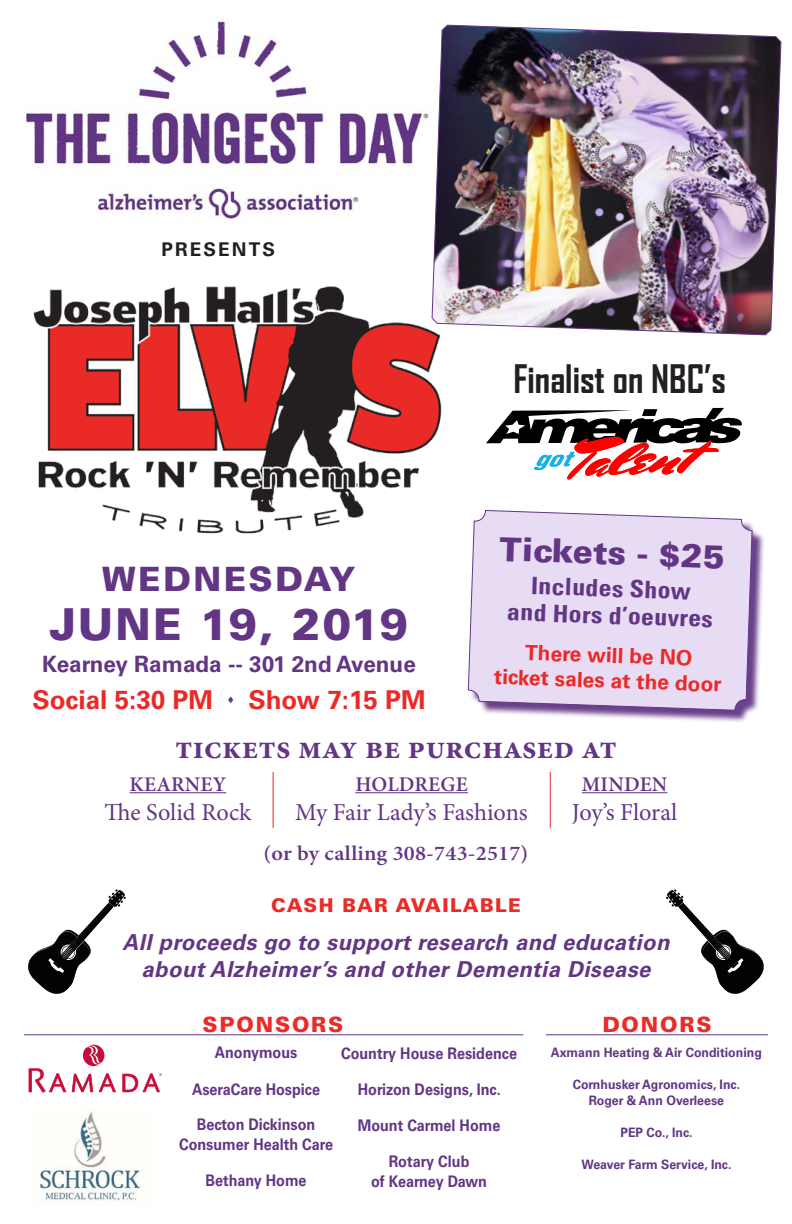
<style>
.page{position:relative;width:792px;height:1224px;background:#fff}
.page>*{position:absolute;margin:0;border:0;box-sizing:border-box;transform-origin:0 0}
.t1{font:900 44px "Univers LT Std";letter-spacing:.05em;color:#623685}
.t2{font:700 37.6px "Agency FB";color:#231f20}
.t3{font:900 33.6px "Univers LT Std";letter-spacing:.07em;color:#623685}
.t4{font:900 33px "Univers LT Std";color:#623685}
.t5{font:700 32px "Minion Pro";letter-spacing:.01em;color:#623685}
.t6{font:700 26px "Univers LT Std";color:#ea2a27}
.t7{font:24.3px "Minion Pro";color:#623685}
.t8{font:700 condensed 24px/27px "Univers LT Std";color:#623685;text-align:center;scale:1.08 1}
.t9{font:700 22.5px "Univers LT Std";color:#623685}
.t10{font:italic 700 22px/26.4px "Univers LT Std";letter-spacing:.02em;color:#623685;text-align:center}
.t11{font:700 21px/25.2px "Univers LT Std";color:#ea2a27;text-align:center}
.t12{font:600 21px "Minion Pro";letter-spacing:.01em;color:#623685;scale:1.06 1}
.t13{font:900 21px "Univers LT Std";letter-spacing:.085em;color:#eb2b28}
.t14{font:600 20.8px "Minion Pro";letter-spacing:.01em;color:#623685}
.t15{font:900 19px "Univers LT Std";letter-spacing:.07em;color:#eb2b28}
.t16{font:700 18.9px "Univers LT Std";letter-spacing:.115em;color:#231f20}
.t17{font:700 16px/35px "Univers LT Std";color:#623685;scale:.9 1}
.t18{font:700 13px/16px "Univers LT Std";color:#623685;text-align:center;scale:.95 1}
</style>
<div class="page">
<img style="left:26px;top:19px;width:404px;height:201px">
<img style="left:33px;top:286px;width:409px;height:248px">
<hr style="left:130px;top:792px;width:96px;height:1px;background:#623685">
<hr style="left:355px;top:792px;width:113px;height:1px;background:#623685">
<hr style="left:582px;top:792px;width:85px;height:1px;background:#623685">
<hr style="left:273px;top:772px;width:1px;height:56px;background:#ea2a27">
<hr style="left:550px;top:772px;width:1px;height:56px;background:#ea2a27">
<svg style="left:28px;top:889px;width:98px;height:105px"></svg>
<svg style="left:666px;top:889px;width:98px;height:105px"></svg>
<img style="left:39px;top:1111px;width:105px;height:91px">
<svg style="left:72px;top:1073px;width:44px;height:19px"></svg>
<svg style="left:29px;top:1068px;width:37px;height:25px"></svg>
<svg style="left:83px;top:1045px;width:21px;height:21px"></svg>
<svg style="left:122px;top:1073px;width:40px;height:19px"></svg>
<hr style="left:24px;top:1034px;width:499px;height:1px;background:#623685">
<hr style="left:546px;top:1034px;width:222px;height:1px;background:#623685">
<svg style="left:486px;top:408px;width:256px;height:72px"></svg>
<img style="left:431px;top:24px;width:351px;height:312px">
<div style="left:470px;top:512px;width:295px;height:211px;background:#623685;opacity:.95"></div>
<svg style="left:467px;top:510px;width:286px;height:213px;background:#e2d5ee"></svg>
<p class="t16" style="left:161px;top:238px;width:115px">PRESENTS</p>
<h2 class="t2" style="left:513px;top:356px;width:214px">Finalist on NBC’s</h2>
<h3 class="t4" style="left:500px;top:528px;width:227px;rotate:2deg">Tickets - $25</h3>
<h3 class="t8" style="left:509px;top:571px;width:192px;rotate:2deg">Includes Show<br>and Hors d’oeuvres</h3>
<h3 class="t11" style="left:495px;top:639px;width:229px;rotate:2deg">There will be NO<br>ticket sales at the door</h3>
<h3 class="t3" style="left:102px;top:558px;width:255px">WEDNESDAY</h3>
<h1 class="t1" style="left:50px;top:597px;width:360px">JUNE 19, 2019</h1>
<h3 class="t9" style="left:42px;top:651px;width:375px">Kearney Ramada -- 301 2nd Avenue</h3>
<h3 class="t6" style="left:32px;top:685px;width:182px">Social 5:30 PM</h3>
<h3 class="t6" style="left:248px;top:685px;width:179px">Show 7:15 PM</h3>
<h3 class="t5" style="left:175px;top:725px;width:443px">tickets may be purchased at</h3>
<h3 class="t14" style="left:130px;top:772px;width:98px">KEARNEY</h3>
<h3 class="t7" style="left:104px;top:796px;width:148px">The Solid Rock</h3>
<h3 class="t14" style="left:355px;top:772px;width:114px">HOLDREGE</h3>
<h3 class="t7" style="left:295px;top:796px;width:234px">My Fair Lady’s Fashions</h3>
<h3 class="t12" style="left:264px;top:841px;width:251px">(or by calling 308-743-2517)</h3>
<h3 class="t14" style="left:582px;top:772px;width:87px">MINDEN</h3>
<h3 class="t7" style="left:572px;top:796px;width:107px">Joy’s Floral</h3>
<p class="t15" style="left:271px;top:893px;width:251px">CASH BAR AVAILABLE</p>
<h3 class="t10" style="left:122px;top:930px;width:549px">All proceeds go to support research and education about Alzheimer’s and other Dementia Disease</h3>
<h3 class="t13" style="left:203px;top:1011px;width:142px">SPONSORS</h3>
<h3 class="t13" style="left:602px;top:1011px;width:111px">DONORS</h3>
<p class="t17" style="left:215px;top:1035px;width:93px">Anonymous</p>
<p class="t17" style="left:192px;top:1072px;width:144px">AseraCare Hospice<br>Becton Dickinson</p>
<p class="t17" style="left:179px;top:1127px;width:173px">Consumer Health Care</p>
<p class="t17" style="left:206px;top:1163px;width:114px">Bethany Home</p>
<p class="t18" style="left:551px;top:1045px;width:224px">Axmann Heating &amp; Air Conditioning</p>
<p class="t18" style="left:573px;top:1077px;width:178px">Cornhusker Agronomics, Inc.<br>Roger &amp; Ann Overleese</p>
<p class="t18" style="left:620px;top:1125px;width:77px">PEP Co., Inc.</p>
<p class="t18" style="left:581px;top:1157px;width:160px">Weaver Farm Service, Inc.</p>
<p class="t17" style="left:341px;top:1036px;width:197px">Country House Residence</p>
<p class="t17" style="left:358px;top:1072px;width:160px">Horizon Designs, Inc.</p>
<p class="t17" style="left:358px;top:1108px;width:160px">Mount Carmel Home</p>
<p class="t17" style="left:371px;top:1152px;width:130px;line-height:20px;text-align:center">Rotary Club<br>of Kearney Dawn</p>
</div>
